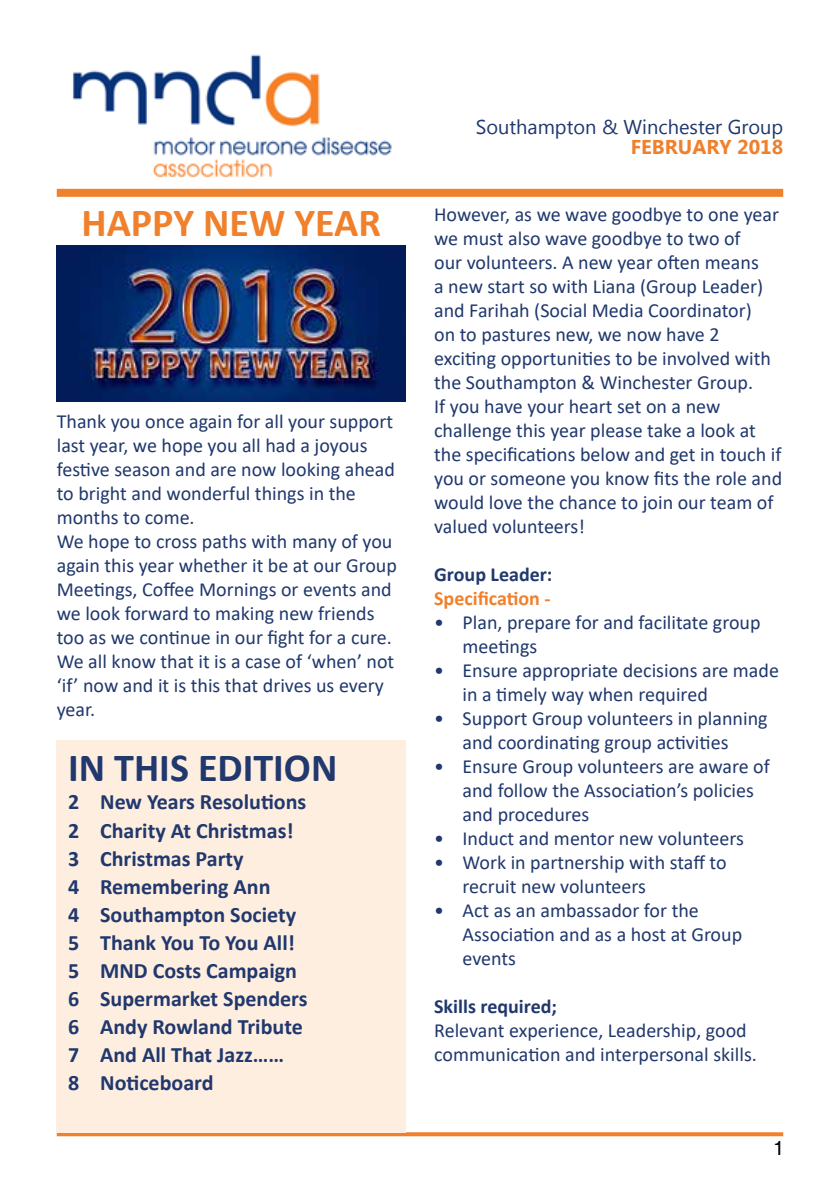
<style>
.page{position:relative;width:840px;height:1191px;background:#fff}
.page>*{position:absolute;margin:0;border:0;box-sizing:border-box;transform-origin:0 0}
.t1{font:700 40px "Calibri";color:#20386d}
.t2{font:700 40px "Calibri";color:#f0802b}
.t3{font:700 22px/28px "Calibri";color:#20386d}
.t4{font:20px/24px "Calibri";color:#20386d}
.t5{font:20px "Myanmar Text";color:#20386d}
.t6{font:700 20px "Calibri";color:#20386d}
.t7{font:700 20px "Calibri";color:#f0802b}
.t8{font:700 20px "Myanmar Text";color:#f0802b}
.t9{font:20px "Helvetica";color:#000}
</style>
<div class="page">
<svg style="left:57px;top:1132px;width:725px;height:4px;background:#f29148"></svg>
<img style="left:57px;top:54px;width:348px;height:135px">
<div style="left:57px;top:189px;width:725px;height:8px;background:#f0802b"></div>
<div style="left:57px;top:740px;width:348px;height:392px;background:#feeee0"></div>
<img style="left:57px;top:245px;width:348px;height:156px">
<h1 class="t2" style="left:81px;top:194px;width:301px">HAPPY NEW YEAR</h1>
<p class="t4" style="left:57px;top:408px;width:341px">Thank you once again for all your support last year, we hope you all had a joyous festive season and are now looking ahead to bright and wonderful things in the months to come.<br>We hope to cross paths with many of you again this year whether it be at our Group Meetings, Coffee Mornings or events and we look forward to making new friends too as we continue in our fight for a cure.<br>We all know that it is a case of ‘when’ not ‘if’ now and it is this that drives us every year.</p>
<h1 class="t1" style="left:68px;top:740px;width:271px">IN THIS EDITION</h1>
<p class="t3" style="left:68px;top:788px;width:241px">2 New Years Resolutions<br>2 Charity At Christmas!<br>3 Christmas Party<br>4 Remembering Ann<br>4 Southampton Society<br>5 Thank You To You All!<br>5 MND Costs Campaign<br>6 Supermarket Spenders<br>6 Andy Rowland Tribute<br>7 And All That Jazz……<br>8 Noticeboard</p>
<p class="t5" style="left:475px;top:115px;width:309px">Southampton &amp; Winchester Group</p>
<p class="t8" style="left:630px;top:135px;width:154px">FEBRUARY 2018</p>
<p class="t4" style="left:434px;top:201px;width:349px">However, as we wave goodbye to one year we must also wave goodbye to two of<br>our volunteers. A new year often means<br>a new start so with Liana (Group Leader) and Farihah (Social Media Coordinator)<br>on to pastures new, we now have 2 exciting opportunities to be involved with the Southampton &amp; Winchester Group.<br>If you have your heart set on a new challenge this year please take a look at the specifications below and get in touch if you or someone you know fits the role and would love the chance to join our team of valued volunteers!</p>
<p class="t6" style="left:434px;top:560px;width:120px">Group Leader:</p>
<p class="t7" style="left:434px;top:584px;width:118px">Specification -</p>
<p class="t4" style="left:462px;top:609px;width:299px;text-indent:-28px">• Plan, prepare for and facilitate group meetings</p>
<p class="t4" style="left:462px;top:657px;width:318px;text-indent:-28px">• Ensure appropriate decisions are made in a timely way when required</p>
<p class="t4" style="left:434px;top:705px;width:335px;text-align:center">• Support Group volunteers in planning and coordinating group activities</p>
<p class="t4" style="left:462px;top:753px;width:308px;text-indent:-28px">• Ensure Group volunteers are aware of and follow the Association’s policies and procedures</p>
<p class="t4" style="left:434px;top:825px;width:311px">• Induct and mentor new volunteers</p>
<p class="t4" style="left:462px;top:849px;width:265px;text-indent:-28px">• Work in partnership with staff to recruit new volunteers</p>
<p class="t4" style="left:462px;top:897px;width:281px;text-indent:-28px">• Act as an ambassador for the<br>Association and as a host at Group events</p>
<p class="t6" style="left:434px;top:992px;width:124px">Skills required;</p>
<p class="t4" style="left:434px;top:1017px;width:324px">Relevant experience, Leadership, good communication and interpersonal skills.</p>
<p class="t9" style="left:772px;top:1135px;width:13px">1</p>
</div>
